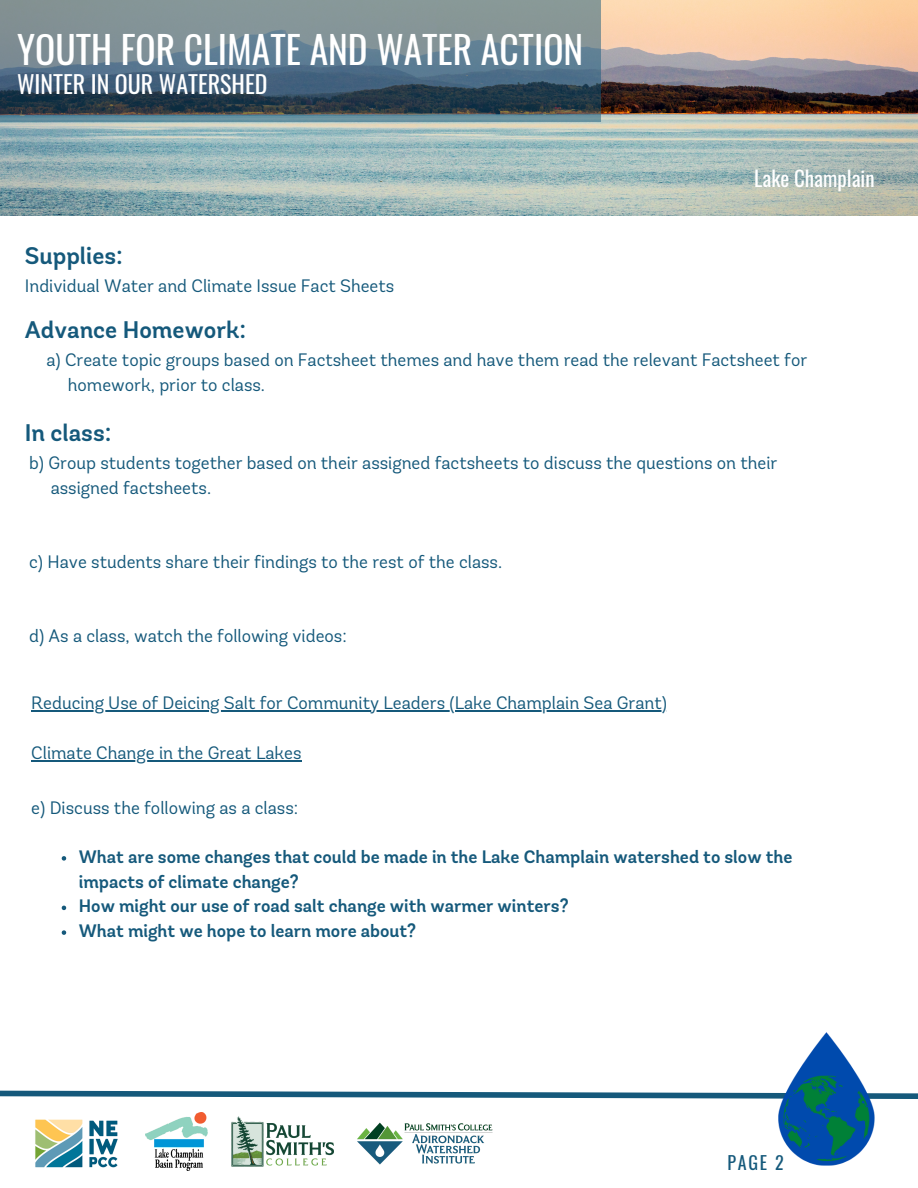
<style>
.page{position:relative;width:918px;height:1188px;background:#fff}
.page>*{position:absolute;margin:0;border:0;box-sizing:border-box;transform-origin:0 0}
.t1{font:37.5px "Oswald";color:#fff}
.t2{font:600 24px "Andes";color:#15597b}
.t3{font:24px "Oswald";color:#fff}
.t4{font:21px "Oswald";color:#fff}
.t5{font:18px "Andes";color:#15597b}
.t6{font:600 18px/24.8px "Andes";color:#15597b}
.t7{font:18px "Oswald";color:#15597b}
</style>
<div class="page">
<hr style="left:31px;top:710px;width:636px;height:2px;background:#15597b">
<hr style="left:31px;top:760px;width:271px;height:1px;background:#15597b">
<svg style="left:0;top:1090px;width:707px;height:9px"></svg>
<img style="left:707px;top:1032px;width:211px;height:134px">
<svg style="left:62px;top:856px;width:4px;height:5px"></svg>
<svg style="left:62px;top:906px;width:4px;height:4px"></svg>
<svg style="left:62px;top:930px;width:4px;height:5px"></svg>
<img style="left:0;top:0;width:918px;height:215px">
<svg style="left:0;top:0;width:601px;height:121px;background:#5f7581"></svg>
<img style="left:231px;top:1117px;width:103px;height:49px">
<img style="left:357px;top:1122px;width:135px;height:43px">
<img style="left:145px;top:1112px;width:62px;height:59px">
<img style="left:35px;top:1119px;width:83px;height:49px">
<p class="t1" style="left:17px;top:20px;width:568px">YOUTH FOR CLIMATE AND WATER ACTION</p>
<p class="t3" style="left:17px;top:65px;width:252px">WINTER IN OUR WATERSHED</p>
<p class="t4" style="left:754px;top:162px;width:122px">Lake Champlain</p>
<p class="t2" style="left:25px;top:246px;width:100px">Supplies:</p>
<h1 class="t5" style="left:25px;top:278px;width:371px">Individual Water and Climate Issue Fact Sheets</h1>
<h2 class="t2" style="left:25px;top:320px;width:223px">Advance Homework:</h2>
<p class="t5" style="left:46px;top:353px;width:762px">a) Create topic groups based on Factsheet themes and have them read the relevant Factsheet for</p>
<p class="t5" style="left:68px;top:378px;width:199px">homework, prior to class.</p>
<p class="t2" style="left:25px;top:423px;width:88px">In class:</p>
<p class="t5" style="left:29px;top:455px;width:750px">b) Group students together based on their assigned factsheets to discuss the questions on their</p>
<p class="t5" style="left:51px;top:480px;width:162px">assigned factsheets.</p>
<p class="t5" style="left:29px;top:554px;width:475px">c) Have students share their findings to the rest of the class.</p>
<p class="t5" style="left:29px;top:629px;width:319px">d) As a class, watch the following videos:</p>
<p class="t5" style="left:31px;top:696px;width:637px">Reducing Use of Deicing Salt for Community Leaders (Lake Champlain Sea Grant)</p>
<p class="t5" style="left:31px;top:745px;width:272px">Climate Change in the Great Lakes</p>
<p class="t5" style="left:31px;top:800px;width:268px">e) Discuss the following as a class:</p>
<p class="t6" style="left:79px;top:846px;width:715px">What are some changes that could be made in the Lake Champlain watershed to slow the impacts of climate change?</p>
<p class="t6" style="left:79px;top:895px;width:491px">How might our use of road salt change with warmer winters?</p>
<p class="t6" style="left:79px;top:920px;width:339px">What might we hope to learn more about?</p>
<p class="t7" style="left:727px;top:1148px;width:58px">PAGE 2</p>
</div>
